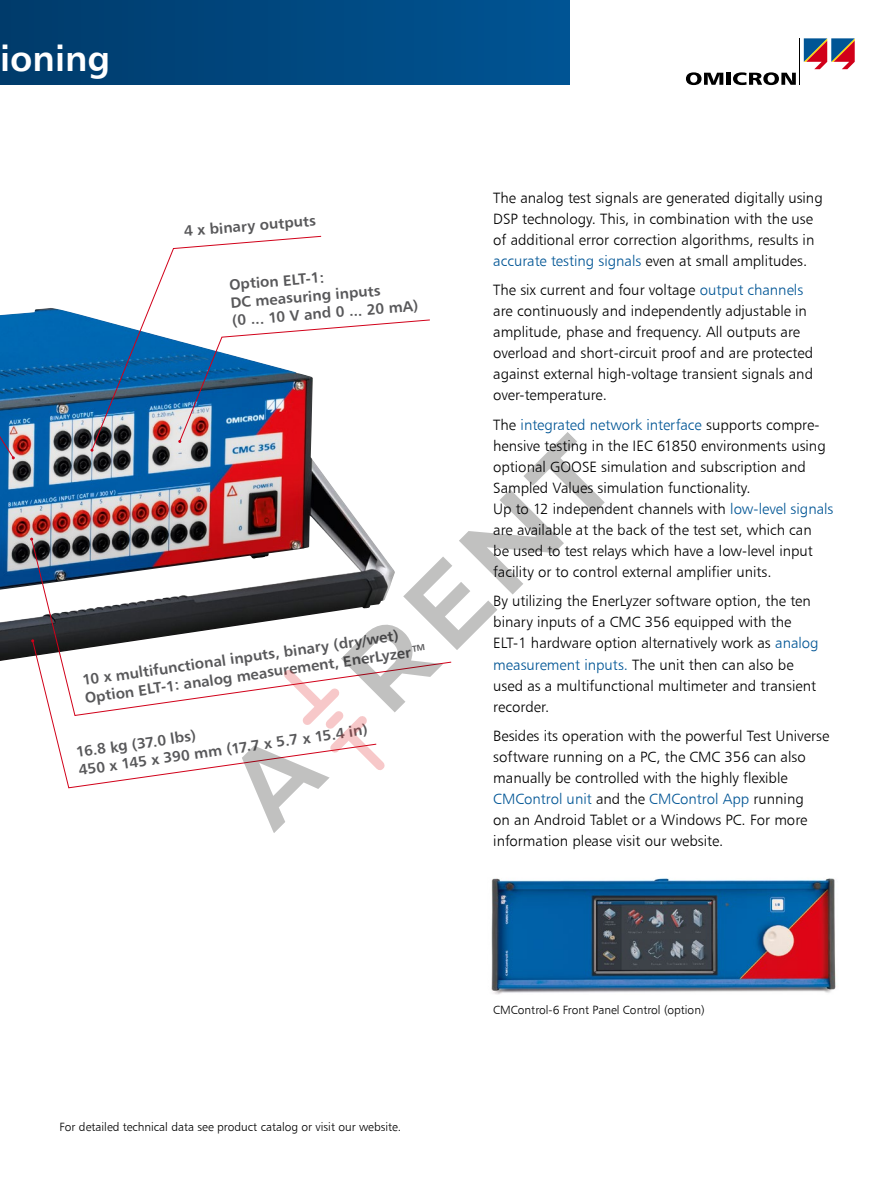
<style>
.page{position:relative;width:893px;height:1191px;background:#fff}
.page>*{position:absolute;margin:0;border:0;box-sizing:border-box;transform-origin:0 0}
.t1{font:700 36px "OMICRON";color:#fff}
.t2{font:15px/21px "OMICRON";color:#000}
.t3{font:700 15px/18.1px "OMICRON";color:#58585a}
.t4{font:12px "OMICRON";color:#000}
.s1{color:#005595}
</style>
<div class="page">
<svg style="left:686px;top:72px;width:37px;height:13px"></svg>
<hr style="left:726px;top:73px;width:4px;height:12px;background:#000">
<svg style="left:733px;top:72px;width:63px;height:13px"></svg>
<hr style="left:800px;top:38px;width:1px;height:47px;background:#000">
<svg style="left:804px;top:38px;width:51px;height:31px"></svg>
<div style="left:0;top:0;width:570px;height:85px;background:linear-gradient(to right,#003b6b,#005494)"></div>
<img style="left:0;top:308px;width:178px;height:353px">
<img style="left:491px;top:878px;width:345px;height:116px">
<svg style="left:91px;top:235px;width:231px;height:216px"></svg>
<svg style="left:31px;top:538px;width:147px;height:123px"></svg>
<svg style="left:32px;top:640px;width:146px;height:148px"></svg>
<svg style="left:0;top:308px;width:15px;height:151px;background:#2871ac"></svg>
<svg style="left:178px;top:319px;width:427px;height:514px"></svg>
<h1 class="t1" style="left:0;top:36px;width:112px">ioning</h1>
<p class="t3" style="left:183px;top:222px;width:134px;rotate:-5deg">4 x binary outputs</p>
<p class="t3" style="left:228px;top:276px;width:188px;rotate:-5deg">Option ELT-1:<br>DC measuring inputs<br>(0 ... 10 V and 0 ... 20 mA)</p>
<p class="t3" style="left:81px;top:670px;width:345px;rotate:-8deg">10 x multifunctional inputs, binary (dry/wet)<br>Option ELT-1: analog measurement, EnerLyzer <sup>TM</sup></p>
<p class="t3" style="left:75px;top:743px;width:293px;rotate:-8deg">16.8 kg (37.0 lbs)<br>450 x 145 x 390 mm (17.7 x 5.7 x 15.4 in)</p>
<p class="t4" style="left:60px;top:1119px;width:343px">For detailed technical data see product catalog or visit our website.</p>
<p class="t2" style="left:493px;top:187px;width:331px">The analog test signals are generated digitally using DSP technology. This, in combination with the use of additional error correction algorithms, results in <span class="s1">accurate testing signals</span> even at small amplitudes.</p>
<p class="t2" style="left:493px;top:279px;width:321px">The six current and four voltage <span class="s1">output channels </span>are continuously and independently adjustable in amplitude, phase and frequency. All outputs are overload and short-circuit proof and are protected against external high-voltage transient signals and over-temperature.</p>
<p class="t2" style="left:493px;top:414px;width:342px">The <span class="s1">integrated network interface</span> supports compre&shy;hensive testing in the IEC 61850 environments using optional GOOSE simulation and subscription and Sampled Values simulation functionality.<br>Up to 12 independent channels with <span class="s1">low-level signals </span>are available at the back of the test set, which can<br>be used to test relays which have a low-level input facility or to control external amplifier units.</p>
<p class="t2" style="left:493px;top:590px;width:327px">By utilizing the EnerLyzer software option, the ten binary inputs of a CMC 356 equipped with the ELT-1 hardware option alternatively work as <span class="s1">analog measurement inputs.</span> The unit then can also be used as a multifunctional multimeter and transient recorder.</p>
<p class="t2" style="left:493px;top:725px;width:337px">Besides its operation with the powerful Test Universe software running on a PC, the CMC 356 can also manually be controlled with the highly flexible <span class="s1">CMControl unit</span> and the <span class="s1">CMControl App</span> running<br>on an Android Tablet or a Windows PC. For more information please visit our website.</p>
<p class="t4" style="left:493px;top:1002px;width:213px">CMControl-6 Front Panel Control (option)</p>
</div>
